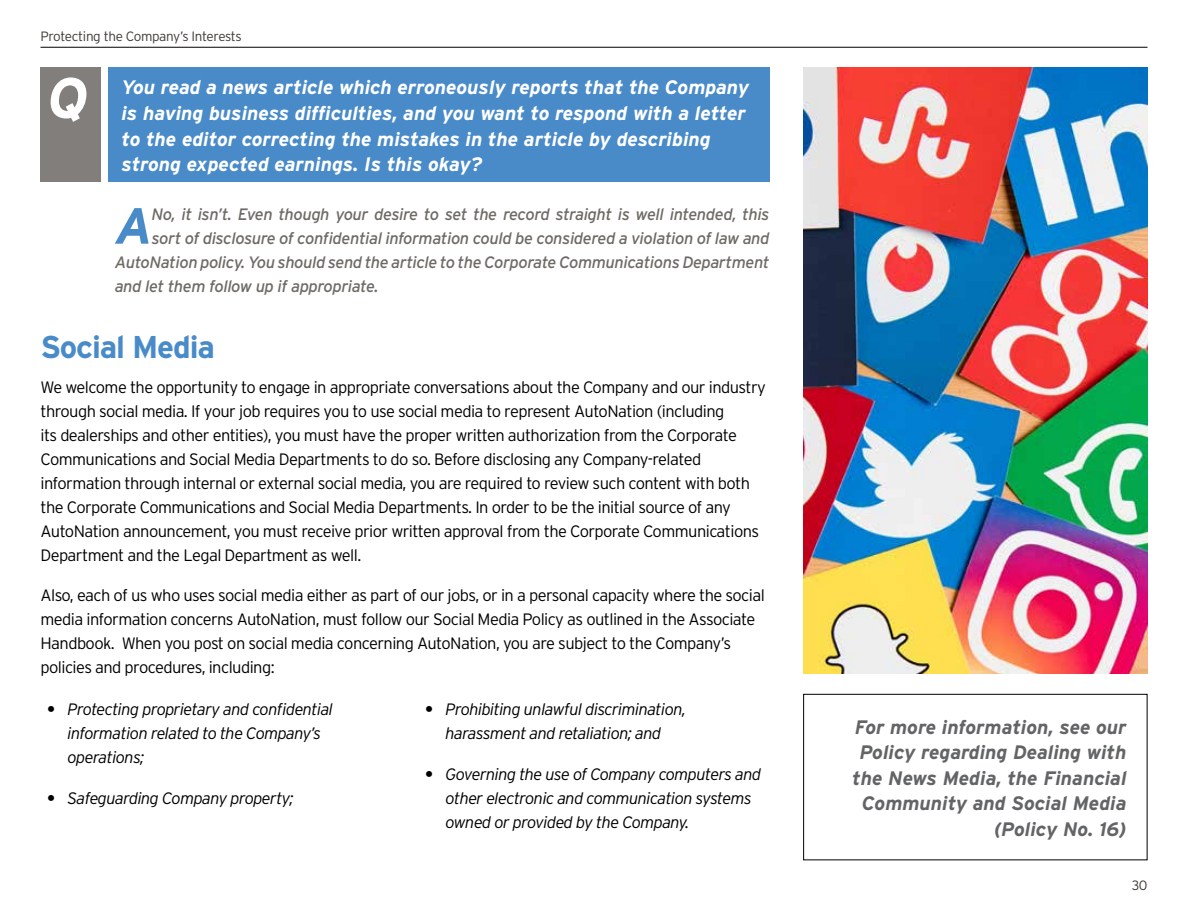
<style>
.page{position:relative;width:1188px;height:918px;background:#fff}
.page>*{position:absolute;margin:0;border:0;box-sizing:border-box;transform-origin:0 0}
.t1{font:italic 700 57px "Interstate";color:#fff}
.t2{font:italic 700 50.85px "Interstate";color:#498bc9}
.t3{font:700 31.5px "Interstate";letter-spacing:-.035em;color:#498bc9}
.t4{font:italic 700 19.5px/25.5px "Interstate";color:#fff}
.t5{font:italic 700 19.5px/25.5px "Interstate";color:#636466;text-align:right}
.t6{font:300 16.5px/24px "Interstate";letter-spacing:-.035em;color:#000}
.t7{font:italic 300 16.5px/24px "Interstate";letter-spacing:-.035em;color:#000}
.t8{font:italic 16.5px "Interstate";letter-spacing:-.025em;color:#6e6b67}
.t9{font:300 13.5px "Interstate";letter-spacing:-.025em;color:#3e3935}
.s1{font-weight:700;font-style:normal}
</style>
<div class="page">
<hr style="left:40px;top:47px;width:1108px;height:1px;background:#000">
<img style="left:803px;top:68px;width:345px;height:605px">
<div style="left:803px;top:694px;width:345px;height:166px;border:1px solid #000"></div>
<div style="left:40px;top:68px;width:61px;height:114px;background:#827e7b"></div>
<div style="left:108px;top:68px;width:662px;height:114px;background:#498bc9"></div>
<p class="t9" style="left:40px;top:28px;width:203px">Protecting the Company’s Interests</p>
<h1 class="t1" style="left:47px;top:66px;width:42px">Q</h1>
<p class="t4" style="left:122px;top:75px;width:629px">You read a news article which erroneously reports that the Company is having business difficulties, and you want to respond with a letter to the editor correcting the mistakes in the article by describing strong expected earnings. Is this okay?</p>
<h2 class="t2" style="left:115px;top:197px;width:39px">A</h2>
<p class="t8" style="left:152px;top:205px;width:619px">No, it isn’t. Even though your desire to set the record straight is well intended, this</p>
<p class="t8" style="left:152px;top:229px;width:619px">sort of disclosure of confidential information could be considered a violation of law and</p>
<p class="t8" style="left:115px;top:253px;width:656px">AutoNation policy. You should send the article to the Corporate Communications Department</p>
<p class="t8" style="left:115px;top:277px;width:265px">and let them follow up if appropriate.</p>
<h3 class="t3" style="left:40px;top:330px;width:176px">Social Media</h3>
<p class="t6" style="left:40px;top:375px;width:727px">We welcome the opportunity to engage in appropriate conversations about the Company and our industry through social media. If your job requires you to use social media to represent AutoNation (including<br>its dealerships and other entities), you must have the proper written authorization from the Corporate Communications and Social Media Departments to do so. Before disclosing any Company-related information through internal or external social media, you are required to review such content with both the Corporate Communications and Social Media Departments. In order to be the initial source of any AutoNation announcement, you must receive prior written approval from the Corporate Communications Department and the Legal Department as well.</p>
<p class="t6" style="left:40px;top:583px;width:726px">Also, each of us who uses social media either as part of our jobs, or in a personal capacity where the social media information concerns AutoNation, must follow our Social Media Policy as outlined in the Associate Handbook. When you post on social media concerning AutoNation, you are subject to the Company’s policies and procedures, including:</p>
<p class="t7" style="left:67px;top:697px;width:267px;text-indent:-20px"><span class="s1">•</span> Protecting proprietary and confidential information related to the Company’s operations;</p>
<p class="t7" style="left:47px;top:786px;width:248px"><span class="s1">•</span> Safeguarding Company property;</p>
<p class="t7" style="left:425px;top:697px;width:262px;text-align:center"><span class="s1">•</span> Prohibiting unlawful discrimination, harassment and retaliation; and</p>
<p class="t7" style="left:445px;top:762px;width:317px;text-indent:-20px"><span class="s1">•</span> Governing the use of Company computers and other electronic and communication systems owned or provided by the Company.</p>
<p class="t5" style="left:852px;top:714px;width:276px">For more information, see our<br>Policy regarding Dealing with the News Media, the Financial<br>Community and Social Media (Policy No. 16)</p>
<p class="t9" style="left:1132px;top:877px;width:17px">30</p>
</div>
